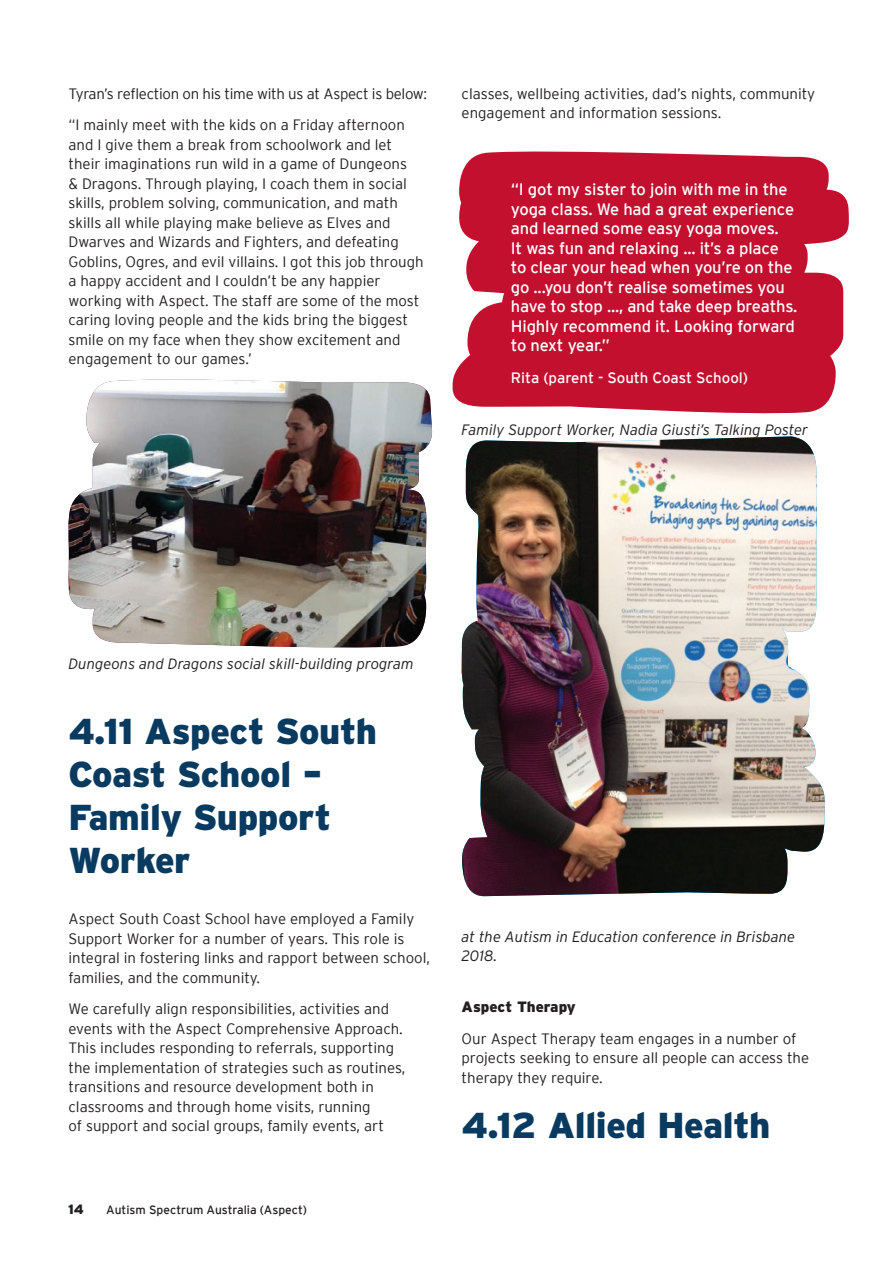
<style>
.page{position:relative;width:893px;height:1263px;background:#fff}
.page>*{position:absolute;margin:0;border:0;box-sizing:border-box;transform-origin:0 0}
.t1{font:900 36px/43.2px "Interstate";letter-spacing:-.01em;color:#093a5f}
.t2{font:16.5px/19.5px "Interstate";letter-spacing:-.01em;color:#fff}
.t3{font:300 15px/19.5px "Interstate";color:#231f20}
.t4{font:italic 300 15px/19.5px "Interstate";color:#231f20}
.t5{font:300 15px/31.5px "Interstate";letter-spacing:-.02em;color:#231f20}
.t6{font:15px "Interstate";color:#fff}
.t7{font:900 15px "Interstate";color:#231f20}
.t8{font:900 13.5px "Interstate";color:#231f20}
.t9{font:12px "Interstate";color:#231f20}
</style>
<div class="page">
<svg style="left:453px;top:151px;width:396px;height:263px;background:#c82743"></svg>
<img style="left:68px;top:380px;width:364px;height:268px">
<img style="left:461px;top:436px;width:364px;height:460px">
<p class="t5" style="left:68px;top:78px;width:360px">Tyran’s reflection on his time with us at Aspect is below: “I mainly meet with the kids on a Friday afternoon</p>
<p class="t3" style="left:68px;top:135px;width:357px">and I give them a break from schoolwork and let their imaginations run wild in a game of Dungeons<br>&amp; Dragons. Through playing, I coach them in social skills, problem solving, communication, and math skills all while playing make believe as Elves and Dwarves and Wizards and Fighters, and defeating Goblins, Ogres, and evil villains. I got this job through a happy accident and I couldn’t be any happier working with Aspect. The staff are some of the most caring loving people and the kids bring the biggest smile on my face when they show excitement and engagement to our games.’</p>
<p class="t3" style="left:462px;top:84px;width:355px">classes, wellbeing activities, dad’s nights, community engagement and information sessions.</p>
<p class="t2" style="left:511px;top:180px;width:288px">“I got my sister to join with me in the yoga class. We had a great experience and learned some easy yoga moves.<br>It was fun and relaxing ... it’s a place to clear your head when you’re on the go ...you don’t realise sometimes you have to stop ..., and take deep breaths.<br>Highly recommend it. Looking forward to next year.”</p>
<p class="t6" style="left:511px;top:369px;width:239px">Rita (parent - South Coast School)</p>
<p class="t4" style="left:462px;top:420px;width:348px">Family Support Worker, Nadia Giusti’s Talking Poster</p>
<p class="t4" style="left:68px;top:654px;width:347px">Dungeons and Dragons social skill-building program</p>
<h1 class="t1" style="left:68px;top:709px;width:310px">4.11 Aspect South<br>Coast School –<br>Family Support<br>Worker</h1>
<p class="t3" style="left:68px;top:909px;width:363px">Aspect South Coast School have employed a Family Support Worker for a number of years. This role is integral in fostering links and rapport between school, families, and the community.</p>
<p class="t3" style="left:68px;top:999px;width:339px">We carefully align responsibilities, activities and events with the Aspect Comprehensive Approach.<br>This includes responding to referrals, supporting the implementation of strategies such as routines, transitions and resource development both in classrooms and through home visits, running<br>of support and social groups, family events, art</p>
<p class="t8" style="left:68px;top:1201px;width:17px">14</p>
<p class="t9" style="left:106px;top:1203px;width:202px">Autism Spectrum Australia (Aspect)</p>
<p class="t4" style="left:462px;top:927px;width:335px">at the Autism in Education conference in Brisbane<br>2018.</p>
<p class="t7" style="left:462px;top:998px;width:116px">Aspect Therapy</p>
<p class="t3" style="left:462px;top:1029px;width:349px">Our Aspect Therapy team engages in a number of projects seeking to ensure all people can access the therapy they require.</p>
<h1 class="t1" style="left:462px;top:1103px;width:310px">4.12 Allied Health</h1>
</div>
